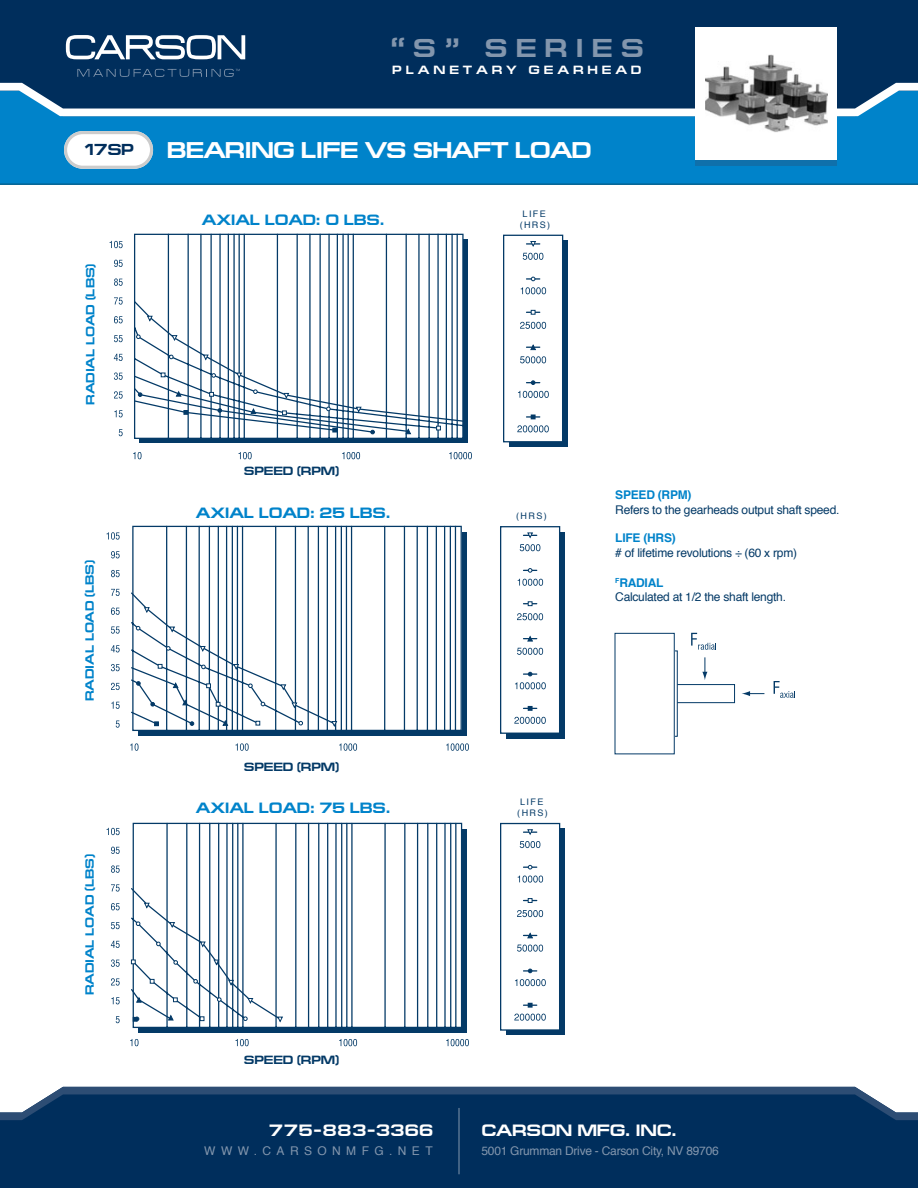
<style>
.page{position:relative;width:918px;height:1188px;background:#fff}
.page>*{position:absolute;margin:0;border:0;box-sizing:border-box;transform-origin:0 0}
.t1{font:700 25.95px "Europe Ext";letter-spacing:.3em;color:#8396ad}
.t2{font:700 22.95px "Europe Ext";letter-spacing:-.04em;color:#fff}
.t3{font:700 16.5px "Europe Ext";letter-spacing:-.02em;color:#fff}
.t4{font:700 16.5px "Europe Ext";letter-spacing:.04em;color:#fff}
.t5{font:700 16.05px "Europe Ext";color:#002e5c}
.t6{font:700 15px "Europe Ext";letter-spacing:-.02em;color:#0083ca}
.t7{font:12px/14.4px "Helvetica";letter-spacing:-.02em;color:#043a67}
.t8{font:700 12px "Europe Ext";letter-spacing:-.02em;color:#0083ca}
.t9{font:12px "Helvetica";letter-spacing:-.02em;color:#8396ad}
.t10{font:700 12px "Europe Ext";letter-spacing:-.02em;color:#043a67}
.t11{font:700 12px "Helvetica";letter-spacing:-.02em;color:#0083ca}
.t12{font:12px "Helvetica";letter-spacing:.45em;color:#8396ad}
.t13{font:700 12px "Europe Ext";letter-spacing:.32em;color:#fff}
.t14{font:9px/10.8px "Helvetica";letter-spacing:.155em;color:#043a67;text-align:center}
.s1{font-weight:700;color:#0083ca}
</style>
<div class="page">
<div style="left:0;top:116px;width:918px;height:67px;background:#0083ca"></div>
<div style="left:0;top:0;width:918px;height:83px;background:#002e5c"></div>
<svg style="left:0;top:83px;width:918px;height:33px"></svg>
<hr style="left:0;top:183px;width:918px;height:2px;background:#006192">
<svg style="left:77px;top:69px;width:163px;height:8px"></svg>
<svg style="left:66px;top:35px;width:179px;height:24px"></svg>
<div style="left:696px;top:28px;width:141px;height:132px;background:#fff"></div>
<div style="left:696px;top:160px;width:141px;height:6px;background:#0f70ab"></div>
<img style="left:706px;top:55px;width:121px;height:77px">
<div style="left:0;top:1120px;width:918px;height:68px;background:#002e5c"></div>
<svg style="left:0;top:1087px;width:918px;height:33px;background:#1c436c"></svg>
<hr style="left:459px;top:1108px;width:1px;height:66px;background:#8396ad">
<svg style="left:64px;top:131px;width:89px;height:38px"></svg>
<div style="left:662px;top:684px;width:73px;height:19px;background:#fff;border:1px solid #043a67"></div>
<svg style="left:742px;top:691px;width:22px;height:5px"></svg>
<svg style="left:615px;top:633px;width:102px;height:121px"></svg>
<svg style="left:774px;top:681px;width:21px;height:17px"></svg>
<div style="left:140px;top:239px;width:328px;height:204px;background:#043a67"></div>
<svg style="left:134px;top:234px;width:330px;height:206px;background:#d8e0e7"></svg>
<svg style="left:110px;top:241px;width:13px;height:7px"></svg>
<svg style="left:114px;top:260px;width:9px;height:7px"></svg>
<svg style="left:114px;top:278px;width:9px;height:8px"></svg>
<svg style="left:114px;top:297px;width:9px;height:8px"></svg>
<svg style="left:114px;top:316px;width:9px;height:7px"></svg>
<svg style="left:114px;top:335px;width:9px;height:7px"></svg>
<svg style="left:114px;top:354px;width:9px;height:7px"></svg>
<svg style="left:114px;top:373px;width:9px;height:7px"></svg>
<svg style="left:114px;top:391px;width:9px;height:8px"></svg>
<svg style="left:114px;top:410px;width:9px;height:7px"></svg>
<svg style="left:119px;top:429px;width:4px;height:7px"></svg>
<svg style="left:133px;top:452px;width:9px;height:7px"></svg>
<svg style="left:238px;top:452px;width:14px;height:7px"></svg>
<svg style="left:342px;top:452px;width:18px;height:7px"></svg>
<svg style="left:449px;top:452px;width:23px;height:7px"></svg>
<svg style="left:134px;top:300px;width:330px;height:135px;background:#bdcbd7"></svg>
<div style="left:509px;top:240px;width:59px;height:207px;background:#043a67"></div>
<div style="left:504px;top:235px;width:59px;height:207px;background:#fff"></div>
<div style="left:503px;top:235px;width:60px;height:207px;border:1px solid #043a67"></div>
<svg style="left:523px;top:253px;width:20px;height:7px"></svg>
<svg style="left:521px;top:287px;width:25px;height:7px"></svg>
<svg style="left:520px;top:322px;width:26px;height:7px"></svg>
<svg style="left:520px;top:356px;width:26px;height:7px"></svg>
<svg style="left:518px;top:391px;width:31px;height:7px"></svg>
<svg style="left:517px;top:425px;width:32px;height:7px"></svg>
<svg style="left:527px;top:344px;width:13px;height:6px"></svg>
<svg style="left:527px;top:381px;width:13px;height:4px"></svg>
<svg style="left:527px;top:415px;width:13px;height:4px"></svg>
<svg style="left:527px;top:241px;width:13px;height:6px"></svg>
<svg style="left:527px;top:277px;width:13px;height:4px"></svg>
<svg style="left:527px;top:310px;width:13px;height:5px"></svg>
<div style="left:138px;top:532px;width:328px;height:204px;background:#043a67"></div>
<svg style="left:132px;top:525px;width:330px;height:206px;background:#e4eaee"></svg>
<svg style="left:107px;top:532px;width:13px;height:8px"></svg>
<svg style="left:111px;top:551px;width:9px;height:7px"></svg>
<svg style="left:111px;top:570px;width:9px;height:7px"></svg>
<svg style="left:111px;top:589px;width:9px;height:7px"></svg>
<svg style="left:111px;top:608px;width:9px;height:7px"></svg>
<svg style="left:111px;top:626px;width:9px;height:8px"></svg>
<svg style="left:111px;top:645px;width:9px;height:7px"></svg>
<svg style="left:111px;top:664px;width:9px;height:7px"></svg>
<svg style="left:111px;top:683px;width:9px;height:7px"></svg>
<svg style="left:111px;top:702px;width:9px;height:7px"></svg>
<svg style="left:116px;top:721px;width:4px;height:7px"></svg>
<svg style="left:130px;top:743px;width:9px;height:8px"></svg>
<svg style="left:235px;top:743px;width:14px;height:8px"></svg>
<svg style="left:339px;top:743px;width:18px;height:8px"></svg>
<svg style="left:446px;top:743px;width:23px;height:8px"></svg>
<svg style="left:131px;top:591px;width:206px;height:136px;background:#dae2e9"></svg>
<div style="left:506px;top:532px;width:59px;height:206px;background:#043a67"></div>
<div style="left:501px;top:527px;width:59px;height:206px;background:#fff"></div>
<div style="left:500px;top:526px;width:60px;height:208px;border:1px solid #043a67"></div>
<svg style="left:518px;top:579px;width:25px;height:7px"></svg>
<svg style="left:517px;top:613px;width:26px;height:7px"></svg>
<svg style="left:517px;top:648px;width:26px;height:7px"></svg>
<svg style="left:515px;top:682px;width:31px;height:7px"></svg>
<svg style="left:514px;top:717px;width:32px;height:7px"></svg>
<svg style="left:524px;top:635px;width:13px;height:7px"></svg>
<svg style="left:524px;top:672px;width:13px;height:4px"></svg>
<svg style="left:524px;top:706px;width:13px;height:5px"></svg>
<svg style="left:520px;top:532px;width:20px;height:19px"></svg>
<svg style="left:524px;top:568px;width:13px;height:5px"></svg>
<svg style="left:524px;top:601px;width:13px;height:5px"></svg>
<div style="left:138px;top:829px;width:329px;height:204px;background:#043a67"></div>
<svg style="left:132px;top:822px;width:331px;height:207px;background:#dce4ea"></svg>
<svg style="left:107px;top:828px;width:13px;height:7px"></svg>
<svg style="left:111px;top:847px;width:9px;height:7px"></svg>
<svg style="left:111px;top:865px;width:9px;height:8px"></svg>
<svg style="left:111px;top:884px;width:9px;height:8px"></svg>
<svg style="left:111px;top:903px;width:9px;height:7px"></svg>
<svg style="left:111px;top:922px;width:9px;height:7px"></svg>
<svg style="left:111px;top:941px;width:9px;height:7px"></svg>
<svg style="left:111px;top:959px;width:9px;height:8px"></svg>
<svg style="left:111px;top:978px;width:9px;height:8px"></svg>
<svg style="left:111px;top:997px;width:9px;height:7px"></svg>
<svg style="left:116px;top:1016px;width:4px;height:7px"></svg>
<svg style="left:130px;top:1039px;width:9px;height:7px"></svg>
<svg style="left:235px;top:1039px;width:14px;height:7px"></svg>
<svg style="left:339px;top:1039px;width:18px;height:7px"></svg>
<svg style="left:446px;top:1039px;width:23px;height:7px"></svg>
<svg style="left:130px;top:887px;width:153px;height:136px;background:#dfe6eb"></svg>
<div style="left:506px;top:829px;width:59px;height:206px;background:#043a67"></div>
<div style="left:501px;top:824px;width:59px;height:206px;background:#fff"></div>
<div style="left:500px;top:823px;width:60px;height:208px;border:1px solid #043a67"></div>
<svg style="left:518px;top:876px;width:25px;height:7px"></svg>
<svg style="left:517px;top:910px;width:26px;height:7px"></svg>
<svg style="left:517px;top:945px;width:26px;height:7px"></svg>
<svg style="left:515px;top:979px;width:31px;height:7px"></svg>
<svg style="left:514px;top:1014px;width:32px;height:7px"></svg>
<svg style="left:524px;top:932px;width:13px;height:7px"></svg>
<svg style="left:524px;top:969px;width:13px;height:4px"></svg>
<svg style="left:524px;top:1003px;width:13px;height:4px"></svg>
<svg style="left:520px;top:829px;width:20px;height:19px"></svg>
<svg style="left:524px;top:865px;width:13px;height:4px"></svg>
<svg style="left:524px;top:898px;width:13px;height:5px"></svg>
<h1 class="t1" style="left:391px;top:34px;width:255px">“S” SERIES</h1>
<p class="t13" style="left:392px;top:63px;width:251px">PLANETARY GEARHEAD</p>
<h3 class="t5" style="left:84px;top:141px;width:52px">17SP</h3>
<h2 class="t2" style="left:167px;top:138px;width:427px">BEARING LIFE VS SHAFT LOAD</h2>
<p class="t8" style="left:84px;top:405px;width:142px;rotate:-90deg">RADIAL LOAD (LBS)</p>
<p class="t8" style="left:83px;top:701px;width:142px;rotate:-90deg">RADIAL LOAD (LBS)</p>
<p class="t8" style="left:83px;top:995px;width:142px;rotate:-90deg">RADIAL LOAD (LBS)</p>
<p class="t6" style="left:202px;top:211px;width:184px">AXIAL LOAD: 0 LBS.</p>
<p class="t10" style="left:244px;top:465px;width:97px">SPEED (RPM)</p>
<p class="t6" style="left:196px;top:505px;width:196px">AXIAL LOAD: 25 LBS.</p>
<p class="t10" style="left:244px;top:760px;width:97px">SPEED (RPM)</p>
<p class="t6" style="left:196px;top:800px;width:196px">AXIAL LOAD: 75 LBS.</p>
<p class="t14" style="left:520px;top:209px;width:32px">LIFE (HRS)</p>
<p class="t14" style="left:516px;top:511px;width:32px">(HRS)</p>
<p class="t11" style="left:615px;top:485px;width:78px">SPEED (RPM)</p>
<p class="t7" style="left:615px;top:502px;width:226px">Refers to the gearheads output shaft speed.</p>
<p class="t11" style="left:615px;top:528px;width:62px">LIFE (HRS)</p>
<p class="t7" style="left:615px;top:546px;width:183px"># of lifetime revolutions ÷ (60 x rpm)</p>
<p class="t7" style="left:615px;top:576px;width:172px"><sup>F</sup><span class="s1">RADIAL<br></span>Calculated at 1/2 the shaft length.</p>
<p class="t14" style="left:517px;top:796px;width:32px">LIFE (HRS)</p>
<p class="t10" style="left:244px;top:1053px;width:97px">SPEED (RPM)</p>
<h3 class="t4" style="left:269px;top:1121px;width:166px">775-883-3366</h3>
<p class="t12" style="left:204px;top:1141px;width:230px">WWW.CARSONMFG.NET</p>
<h3 class="t3" style="left:482px;top:1121px;width:197px">CARSON MFG. INC.</h3>
<p class="t9" style="left:482px;top:1141px;width:239px">5001 Grumman Drive - Carson City, NV 89706</p>
</div>
